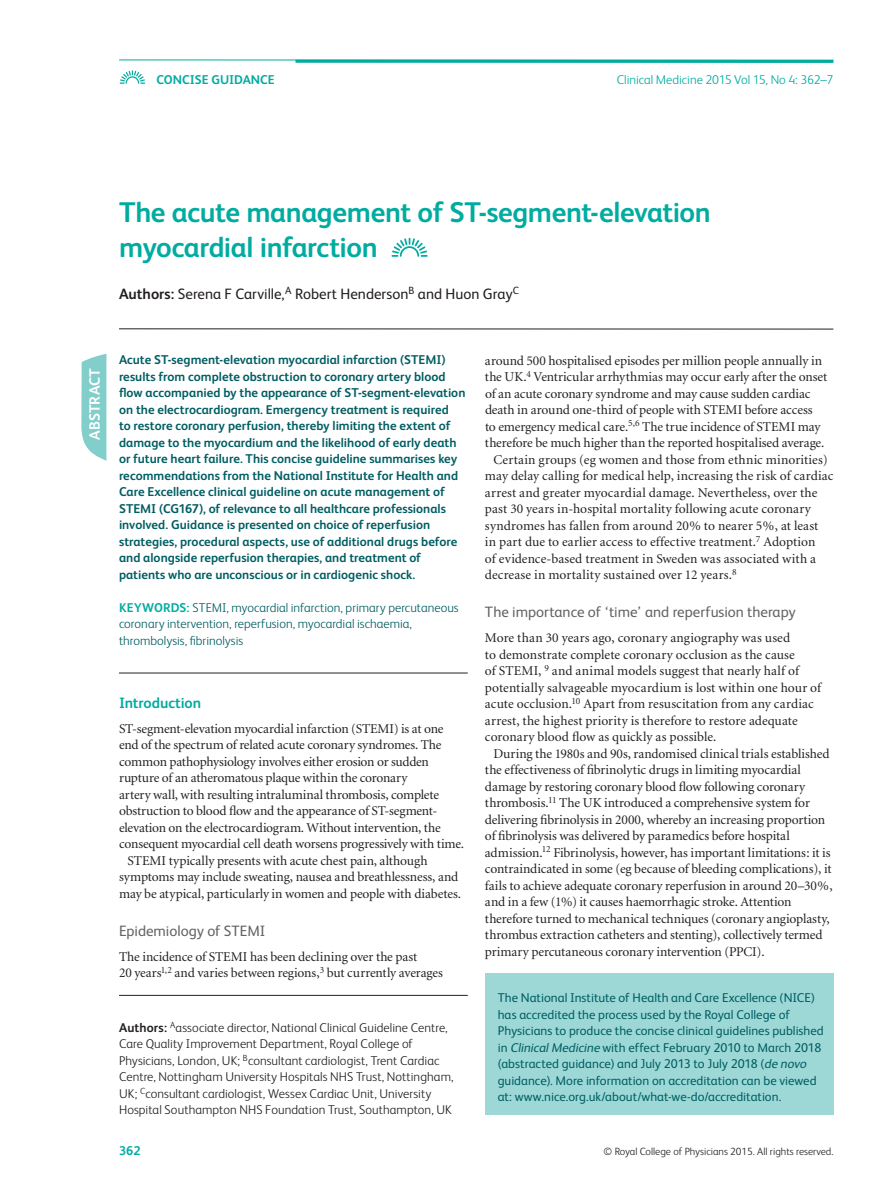
<style>
.page{position:relative;width:893px;height:1191px;background:#fff}
.page>*{position:absolute;margin:0;border:0;box-sizing:border-box;transform-origin:0 0}
.t1{font:700 28.5px/34.5px "FS Albert";letter-spacing:-.015em;color:#00aca0}
.t2{font:15px "FS Albert";color:#636366}
.t3{font:15px "FS Albert";color:#231f20}
.t4{font:700 15px "FS Albert";letter-spacing:-.01em;color:#00aca0}
.t5{font:700 15px "FS Albert";color:#fff}
.t6{font:13.5px/16.5px "Minion";letter-spacing:-.005em;color:#231f20}
.t7{font:13.5px "Minion";letter-spacing:-.025em;color:#231f20}
.t8{font:700 12.75px/16.5px "FS Albert";color:#005e63}
.t9{font:12.75px/16.5px "FS Albert";color:#005e63}
.t10{font:300 12.75px/16.5px "FS Albert";letter-spacing:.005em;color:#231f20}
.t11{font:300 12.75px/16.5px "FS Albert";color:#005e63}
.t12{font:300 12.75px "FS Albert";letter-spacing:-.005em;color:#00aca0}
.t13{font:700 12.75px "FS Albert";color:#00aca0}
.t14{font:300 10.5px "FS Albert";color:#231f20}
.s1{font-weight:700}
.s2{font-weight:700;color:#00aca0}
.s3{font-style:italic}
</style>
<div class="page">
<hr style="left:295px;top:60px;width:538px;height:3px;background:#00aca0">
<hr style="left:119px;top:60px;width:714px;height:1px;background:#00aca0">
<svg style="left:120px;top:70px;width:25px;height:14px"></svg>
<hr style="left:119px;top:328px;width:714px;height:1px;background:#231f20">
<svg style="left:391px;top:238px;width:37px;height:19px"></svg>
<hr style="left:119px;top:995px;width:349px;height:1px;background:#231f20">
<hr style="left:119px;top:672px;width:349px;height:1px;background:#231f20">
<svg style="left:81px;top:354px;width:25px;height:107px;background:#92d4d0"></svg>
<div style="left:485px;top:973px;width:349px;height:141px;background:#9dd8d7"></div>
<p class="t13" style="left:156px;top:74px;width:120px">CONCISE GUIDANCE</p>
<p class="t12" style="left:617px;top:75px;width:218px">Clinical Medicine 2015 Vol 15, No 4: 362–7</p>
<h1 class="t1" style="left:119px;top:198px;width:593px">The acute management of ST-segment-elevation myocardial infarction</h1>
<p class="t3" style="left:119px;top:288px;width:401px"><span class="s1">Authors:</span> Serena F Carville,<sup>A</sup> Robert Henderson<sup>B</sup> and Huon Gray<sup>C</sup></p>
<p class="t5" style="left:88px;top:440px;width:73px;rotate:-90deg">ABSTRACT</p>
<p class="t8" style="left:119px;top:353px;width:348px">Acute ST-segment-elevation myocardial infarction (STEMI) results from complete obstruction to coronary artery blood flow accompanied by the appearance of ST-segment-elevation on the electrocardiogram. Emergency treatment is required<br>to restore coronary perfusion, thereby limiting the extent of damage to the myocardium and the likelihood of early death or future heart failure. This concise guideline summarises key recommendations from the National Institute for Health and Care Excellence clinical guideline on acute management of STEMI (CG167), of relevance to all healthcare professionals involved. Guidance is presented on choice of reperfusion strategies, procedural aspects, use of additional drugs before and alongside reperfusion therapies, and treatment of patients who are unconscious or in cardiogenic shock.</p>
<p class="t11" style="left:119px;top:601px;width:341px"><span class="s2">KEYWORDS:</span> STEMI, myocardial infarction, primary percutaneous coronary intervention, reperfusion, myocardial ischaemia, thrombolysis, fibrinolysis</p>
<p class="t4" style="left:119px;top:696px;width:84px">Introduction</p>
<p class="t6" style="left:119px;top:721px;width:326px">ST-segment-elevation myocardial infarction (STEMI) is at one</p>
<p class="t6" style="left:119px;top:738px;width:324px">end of the spectrum of related acute coronary syndromes. The</p>
<p class="t7" style="left:119px;top:756px;width:311px">common pathophysiology involves either erosion or sudden</p>
<p class="t6" style="left:119px;top:771px;width:290px">rupture of an atheromatous plaque within the coronary</p>
<p class="t6" style="left:119px;top:787px;width:321px">artery wall, with resulting intraluminal thrombosis, complete</p>
<p class="t6" style="left:119px;top:804px;width:320px">obstruction to blood flow and the appearance of ST-segment-</p>
<p class="t6" style="left:119px;top:820px;width:323px">elevation on the electrocardiogram. Without intervention, the</p>
<p class="t6" style="left:119px;top:837px;width:347px">consequent myocardial cell death worsens progressively with time.</p>
<p class="t6" style="left:128px;top:853px;width:302px">STEMI typically presents with acute chest pain, although</p>
<p class="t6" style="left:119px;top:870px;width:341px">symptoms may include sweating, nausea and breathlessness, and</p>
<p class="t6" style="left:119px;top:886px;width:343px">may be atypical, particularly in women and people with diabetes.</p>
<p class="t2" style="left:119px;top:925px;width:148px">Epidemiology of STEMI</p>
<p class="t6" style="left:119px;top:949px;width:325px">The incidence of STEMI has been declining over the past<br>20 years<sup>1,2</sup> and varies between regions,<sup>3</sup> but currently averages</p>
<p class="t10" style="left:119px;top:1020px;width:336px"><span class="s1">Authors:</span> <sup>A</sup>associate director, National Clinical Guideline Centre, Care Quality Improvement Department, Royal College of Physicians, London, UK; <sup>B</sup>consultant cardiologist, Trent Cardiac Centre, Nottingham University Hospitals NHS Trust, Nottingham, UK; <sup>C</sup>consultant cardiologist, Wessex Cardiac Unit, University Hospital Southampton NHS Foundation Trust, Southampton, UK</p>
<p class="t6" style="left:485px;top:353px;width:339px">around 500 hospitalised episodes per million people annually in</p>
<p class="t6" style="left:485px;top:370px;width:344px">the UK.<sup>4</sup> Ventricular arrhythmias may occur early after the onset</p>
<p class="t6" style="left:485px;top:386px;width:327px">of an acute coronary syndrome and may cause sudden cardiac</p>
<p class="t6" style="left:485px;top:403px;width:329px">death in around one-third of people with STEMI before access</p>
<p class="t6" style="left:485px;top:419px;width:337px">to emergency medical care.<sup>5,6</sup> The true incidence of STEMI may</p>
<p class="t6" style="left:485px;top:436px;width:341px">therefore be much higher than the reported hospitalised average.</p>
<p class="t6" style="left:493px;top:452px;width:336px">Certain groups (eg women and those from ethnic minorities)</p>
<p class="t6" style="left:485px;top:469px;width:350px">may delay calling for medical help, increasing the risk of cardiac</p>
<p class="t6" style="left:485px;top:485px;width:334px">arrest and greater myocardial damage. Nevertheless, over the</p>
<p class="t6" style="left:485px;top:502px;width:328px">past 30 years in-hospital mortality following acute coronary</p>
<p class="t6" style="left:485px;top:518px;width:335px">syndromes has fallen from around 20% to nearer 5%, at least</p>
<p class="t6" style="left:485px;top:535px;width:332px">in part due to earlier access to effective treatment.<sup>7</sup> Adoption</p>
<p class="t6" style="left:485px;top:551px;width:333px">of evidence-based treatment in Sweden was associated with a</p>
<p class="t6" style="left:485px;top:568px;width:253px">decrease in mortality sustained over 12 years.<sup>8</sup></p>
<p class="t2" style="left:485px;top:607px;width:312px">The importance of ‘time’ and reperfusion therapy</p>
<p class="t6" style="left:485px;top:630px;width:338px">More than 30 years ago, coronary angiography was used<br>to demonstrate complete coronary occlusion as the cause<br>of STEMI, <sup>9</sup> and animal models suggest that nearly half of potentially salvageable myocardium is lost within one hour of acute occlusion.<sup>10</sup> Apart from resuscitation from any cardiac arrest, the highest priority is therefore to restore adequate coronary blood flow as quickly as possible.</p>
<p class="t6" style="left:485px;top:746px;width:349px;text-indent:9px">During the 1980s and 90s, randomised clinical trials established the effectiveness of fibrinolytic drugs in limiting myocardial damage by restoring coronary blood flow following coronary thrombosis.<sup>11</sup> The UK introduced a comprehensive system for delivering fibrinolysis in 2000, whereby an increasing proportion of fibrinolysis was delivered by paramedics before hospital admission.<sup>12</sup> Fibrinolysis, however, has important limitations: it is contraindicated in some (eg because of bleeding complications), it fails to achieve adequate coronary reperfusion in around 20–30%, and in a few (1%) it causes haemorrhagic stroke. Attention therefore turned to mechanical techniques (coronary angioplasty, thrombus extraction catheters and stenting), collectively termed primary percutaneous coronary intervention (PPCI).</p>
<p class="t9" style="left:498px;top:991px;width:328px">The National Institute of Health and Care Excellence (NICE) has accredited the process used by the Royal College of Physicians to produce the concise clinical guidelines published in <span class="s3">ClinicalMedicine</span> with effect February 2010 to March 2018 (abstracted guidance) and July 2013 to July 2018 (<span class="s3">de novo </span>guidance). More information on accreditation can be viewed at: www.nice.org.uk/about/what-we-do/accreditation.</p>
<p class="t13" style="left:119px;top:1145px;width:23px">362</p>
<p class="t14" style="left:604px;top:1147px;width:231px">© Royal College of Physicians 2015. All rights reserved.</p>
</div>
